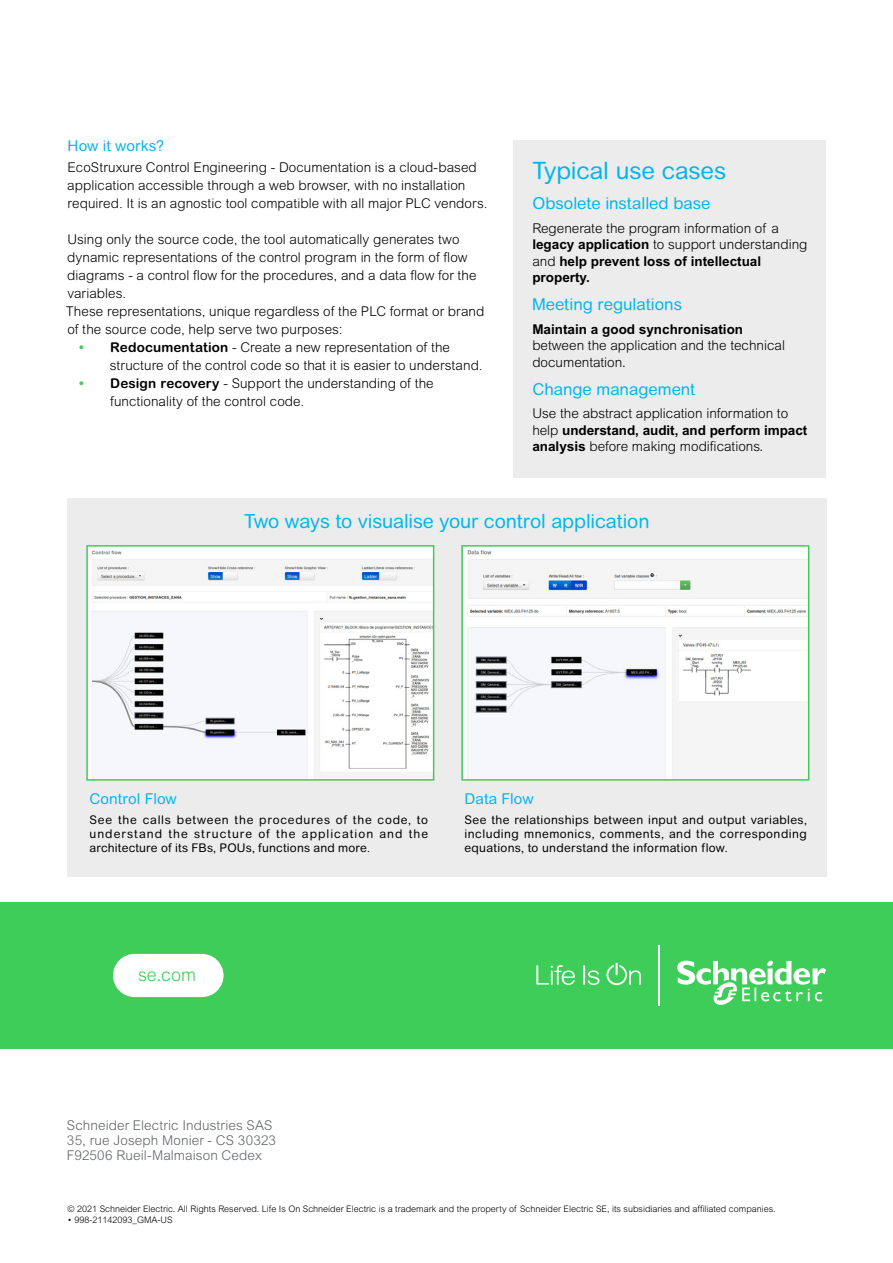
<style>
.page{position:relative;width:893px;height:1263px;background:#fff}
.page>*{position:absolute;margin:0;border:0;box-sizing:border-box;transform-origin:0 0}
.t1{font:24px "Arial Rounded MT Std";letter-spacing:-.005em;color:#00b6ed}
.t2{font:19.5px "Arial Rounded MT Std";letter-spacing:-.005em;color:#00b6ed}
.t3{font:300 18px "Arial MT Std";color:#3dcd58}
.t4{font:16.5px "Arial Rounded MT Std";color:#00b6ed}
.t5{font:15px "Arial Rounded MT Std";letter-spacing:.005em;color:#00b6ed}
.t6{font:300 13.5px/18px "Arial Rounded MT Std";letter-spacing:.005em;color:#000}
.t7{font:300 13.5px/16.5px "Arial MT Std";color:#000}
.t8{font:300 13.5px/15px "Arial MT Std";letter-spacing:.005em;color:#626469}
.t9{font:700 13.5px "Arial MT Std";color:#000}
.t10{font:12px/14.4px "Arial Rounded MT Std";letter-spacing:.02em;color:#000;text-align:justify}
.t11{font:300 9px "Arial MT Std";color:#000}
.s1{font-weight:700;color:#3dcd58}
.s2{font-weight:700}
</style>
<div class="page">
<div style="left:0;top:902px;width:893px;height:147px;background:#3dcd58"></div>
<svg style="left:536px;top:965px;width:39px;height:20px"></svg>
<svg style="left:583px;top:965px;width:17px;height:20px"></svg>
<svg style="left:606px;top:963px;width:35px;height:22px"></svg>
<hr style="left:659px;top:945px;width:1px;height:60px;background:#fff">
<svg style="left:677px;top:960px;width:149px;height:45px"></svg>
<div style="left:113px;top:954px;width:111px;height:43px;background:#fff;border-radius:22px"></div>
<div style="left:514px;top:140px;width:312px;height:337px;background:#ececed"></div>
<div style="left:67px;top:498px;width:759px;height:378px;background:#ececed"></div>
<img style="left:464px;top:548px;width:342px;height:230px">
<div style="left:461px;top:545px;width:348px;height:236px;border:2px solid #3dcd58"></div>
<img style="left:89px;top:548px;width:342px;height:230px">
<div style="left:86px;top:545px;width:348px;height:236px;border:2px solid #3dcd58"></div>
<p class="t5" style="left:68px;top:137px;width:98px">How it works?</p>
<p class="t6" style="left:67px;top:158px;width:422px">EcoStruxure Control Engineering - Documentation is a cloud-based application accessible through a web browser, with no installation required. It is an agnostic tool compatible with all major PLC vendors.</p>
<p class="t6" style="left:66px;top:230px;width:420px">Using only the source code, the tool automatically generates two dynamic representations of the control program in the form of flow diagrams - a control flow for the procedures, and a data flow for the variables.<br>These representations, unique regardless of the PLC format or brand of the source code, help serve two purposes:</p>
<p class="t6" style="left:110px;top:338px;width:374px;text-indent:-31px"><span class="s1">•</span> <span class="s2">Redocumentation</span> - Create a new representation of the structure of the control code so that it is easier to understand.</p>
<p class="t6" style="left:110px;top:374px;width:325px;text-indent:-31px"><span class="s1">•</span> <span class="s2">Design recovery</span> - Support the understanding of the functionality of the control code.</p>
<h1 class="t1" style="left:532px;top:157px;width:195px">Typical use cases</h1>
<p class="t4" style="left:532px;top:194px;width:180px">Obsolete installed base</p>
<p class="t7" style="left:532px;top:220px;width:277px">Regenerate the program information of a <span class="s2">legacy application</span> to support understanding and <span class="s2">help prevent loss of intellectual property.</span></p>
<p class="t4" style="left:532px;top:295px;width:151px">Meeting regulations</p>
<p class="t9" style="left:532px;top:321px;width:212px">Maintain a good synchronisation</p>
<p class="t7" style="left:532px;top:337px;width:254px">between the application and the technical documentation.</p>
<p class="t4" style="left:532px;top:379px;width:164px">Change management</p>
<p class="t7" style="left:532px;top:405px;width:276px">Use the abstract application information to help <span class="s2">understand, audit, and perform impact analysis</span> before making modifications.</p>
<h2 class="t2" style="left:244px;top:510px;width:407px">Two ways to visualise your control application</h2>
<p class="t5" style="left:90px;top:790px;width:89px">Control Flow</p>
<p class="t10" style="left:90px;top:812px;width:340px">See the calls between the procedures of the code, to understand the structure of the application and the architecture of its FBs, POUs, functions and more.</p>
<p class="t5" style="left:465px;top:790px;width:71px">Data Flow</p>
<p class="t10" style="left:465px;top:812px;width:344px">See the relationships between input and output variables, including mnemonics, comments, and the corresponding equations, to understand the information flow.</p>
<h3 class="t3" style="left:138px;top:964px;width:59px">se.com</h3>
<p class="t8" style="left:67px;top:1117px;width:211px">Schneider Electric Industries SAS<br>35, rue Joseph Monier - CS 30323<br>F92506 Rueil-Malmaison Cedex</p>
<p class="t11" style="left:68px;top:1204px;width:710px">© 2021 Schneider Electric. All Rights Reserved. Life Is On Schneider Electric is a trademark and the property of Schneider Electric SE, its subsidiaries and affiliated companies.</p>
<p class="t11" style="left:68px;top:1214px;width:107px">• 998-21142093_GMA-US</p>
</div>
